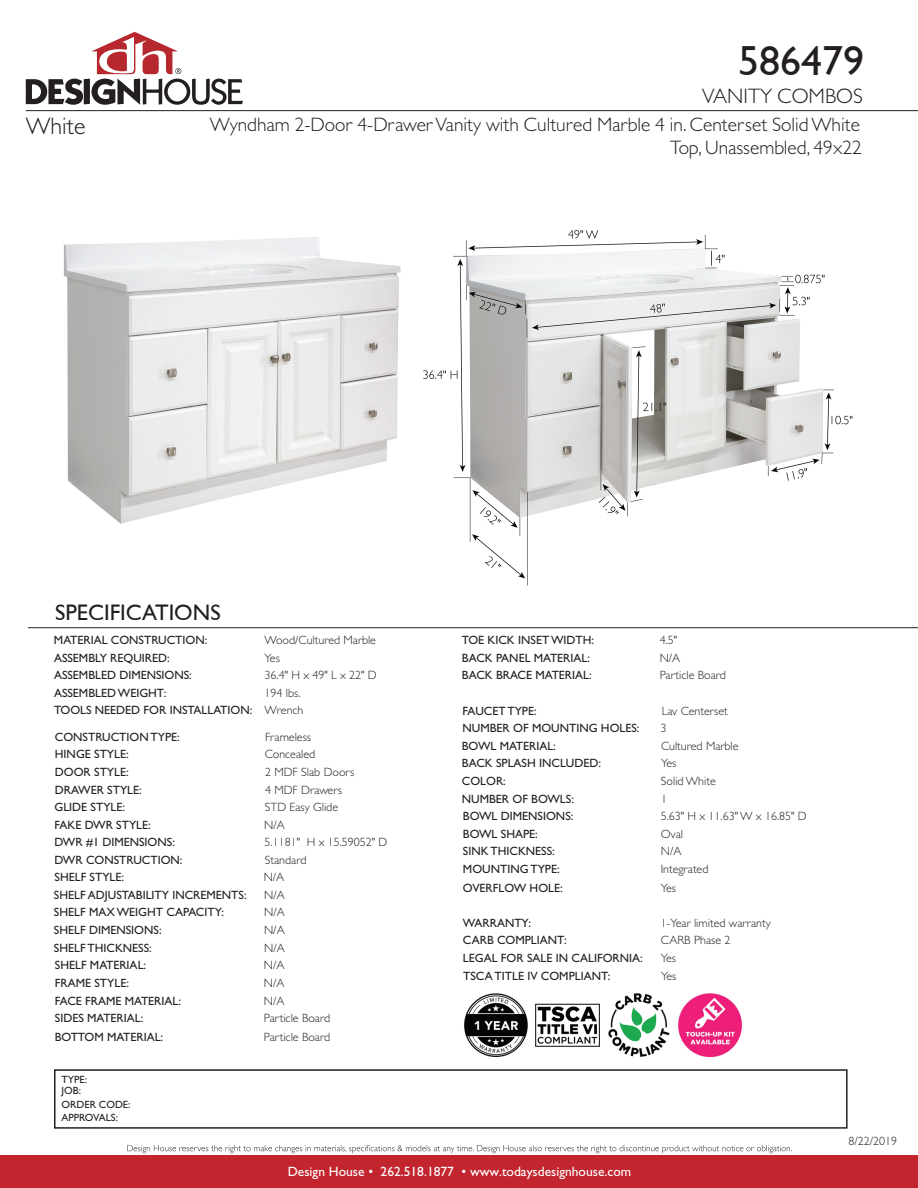
<style>
.page{position:relative;width:918px;height:1188px;background:#fff}
.page>*{position:absolute;margin:0;border:0;box-sizing:border-box;transform-origin:0 0}
.t1{font:42px "Gill Sans";color:#231f20}
.t2{font:300 24px "Gill Sans";color:#231f20}
.t3{font:22.5px "Gill Sans";color:#231f20}
.t4{font:300 21px "Gill Sans";color:#231f20}
.t5{font:300 19.5px/23.4px "Gill Sans";color:#231f20;text-align:right}
.t6{font:13.5px "Gill Sans Std";color:#fff}
.t7{font:12px/17.5px "Gill Sans Std";color:#231f20}
.t8{font:300 12px/17.5px "Gill Sans Std";color:#231f20}
.t9{font:300 12px "Gill Sans";color:#231f20}
.t10{font:10.5px/11.7px "Gill Sans Std";color:#231f20}
</style>
<div class="page">
<img style="left:63px;top:237px;width:338px;height:287px">
<div style="left:0;top:1156px;width:918px;height:32px;background:#c3252f"></div>
<svg style="left:26px;top:32px;width:217px;height:73px"></svg>
<svg style="left:127px;top:1145px;width:665px;height:8px"></svg>
<div style="left:54px;top:1069px;width:794px;height:60px;border:2px solid #231f20"></div>
<hr style="left:26px;top:110px;width:892px;height:1px;background:#231f20">
<hr style="left:28px;top:627px;width:890px;height:1px;background:#231f20">
<img style="left:464px;top:993px;width:278px;height:65px">
<img style="left:423px;top:230px;width:430px;height:356px">
<h1 class="t1" style="left:738px;top:37px;width:127px">586479</h1>
<h2 class="t2" style="left:26px;top:111px;width:61px">White</h2>
<h3 class="t4" style="left:702px;top:83px;width:162px">VANITY COMBOS</h3>
<h3 class="t5" style="left:210px;top:112px;width:653px">Wyndham 2-Door 4-DrawerVanity with Cultured Marble 4 in. Centerset SolidWhite<br>Top, Unassembled, 49x22</h3>
<h3 class="t3" style="left:55px;top:599px;width:167px">SPECIFICATIONS</h3>
<p class="t7" style="left:54px;top:632px;width:155px">MATERIAL CONSTRUCTION:</p>
<p class="t8" style="left:265px;top:632px;width:113px">Wood/Cultured Marble</p>
<p class="t7" style="left:54px;top:649px;width:200px">ASSEMBLY REQUIRED:<br>ASSEMBLED DIMENSIONS:<br>ASSEMBLEDWEIGHT:<br>TOOLS NEEDED FOR INSTALLATION:</p>
<p class="t7" style="left:55px;top:728px;width:129px">CONSTRUCTIONTYPE:<br>HINGE STYLE:<br>DOOR STYLE:<br>DRAWER STYLE:<br>GLIDE STYLE:<br>FAKE DWR STYLE:<br>DWR #1 DIMENSIONS:<br>DWR CONSTRUCTION:</p>
<p class="t7" style="left:54px;top:869px;width:194px">SHELF STYLE:<br>SHELF ADJUSTABILITY INCREMENTS:<br>SHELF MAXWEIGHT CAPACITY:<br>SHELF DIMENSIONS:<br>SHELF THICKNESS:</p>
<p class="t7" style="left:55px;top:957px;width:128px">SHELF MATERIAL:<br>FRAME STYLE:<br>FACE FRAME MATERIAL:<br>SIDES MATERIAL:</p>
<p class="t7" style="left:55px;top:1028px;width:110px">BOTTOM MATERIAL:</p>
<p class="t8" style="left:264px;top:649px;width:114px">Yes<br>36.4" H x 49" L x 22" D<br>194 lbs.<br>Wrench</p>
<p class="t8" style="left:264px;top:728px;width:125px">Frameless<br>Concealed<br>2 MDF Slab Doors<br>4 MDF Drawers<br>STD Easy Glide<br>N/A<br>5.1181" H x 15.59052" D<br>Standard</p>
<p class="t8" style="left:264px;top:869px;width:23px;text-align:justify">N/A N/A N/A N/A N/A</p>
<p class="t8" style="left:264px;top:957px;width:68px">N/A<br>N/A<br>N/A<br>Particle Board</p>
<p class="t8" style="left:264px;top:1028px;width:68px">Particle Board</p>
<p class="t10" style="left:62px;top:1073px;width:27px">TYPE:<br>JOB:</p>
<p class="t10" style="left:62px;top:1098px;width:70px;line-height:12.6px">ORDER CODE:<br>APPROVALS:</p>
<p class="t7" style="left:462px;top:632px;width:134px">TOE KICK INSETWIDTH:<br>BACK PANEL MATERIAL:<br>BACK BRACE MATERIAL:</p>
<p class="t7" style="left:463px;top:702px;width:76px">FAUCET TYPE:</p>
<p class="t8" style="left:661px;top:702px;width:79px">Lav Centerset<br>3<br>Cultured Marble<br>Yes<br>Solid White<br>1</p>
<p class="t8" style="left:660px;top:632px;width:68px">4.5"<br>N/A<br>Particle Board</p>
<p class="t7" style="left:462px;top:720px;width:179px">NUMBER OF MOUNTING HOLES:<br>BOWL MATERIAL:<br>BACK SPLASH INCLUDED:<br>COLOR:<br>NUMBER OF BOWLS:</p>
<p class="t7" style="left:463px;top:807px;width:112px">BOWL DIMENSIONS:<br>BOWL SHAPE:<br>SINKTHICKNESS:<br>MOUNTING TYPE:</p>
<p class="t7" style="left:463px;top:879px;width:101px">OVERFLOW HOLE:</p>
<p class="t7" style="left:463px;top:914px;width:181px">WARRANTY:<br>CARB COMPLIANT:<br>LEGAL FOR SALE IN CALIFORNIA:<br>TSCATITLE IV COMPLIANT:</p>
<p class="t8" style="left:661px;top:808px;width:147px">5.63" H x 11.63" W x 16.85" D<br>Oval<br>N/A<br>Integrated</p>
<p class="t8" style="left:661px;top:879px;width:17px">Yes</p>
<p class="t8" style="left:661px;top:914px;width:111px">1-Year limited warranty<br>CARB Phase 2<br>Yes</p>
<p class="t8" style="left:661px;top:967px;width:17px">Yes</p>
<p class="t6" style="left:288px;top:1164px;width:345px">Design House • 262.518.1877 • www.todaysdesignhouse.com</p>
<p class="t9" style="left:849px;top:1134px;width:50px">8/22/2019</p>
</div>
